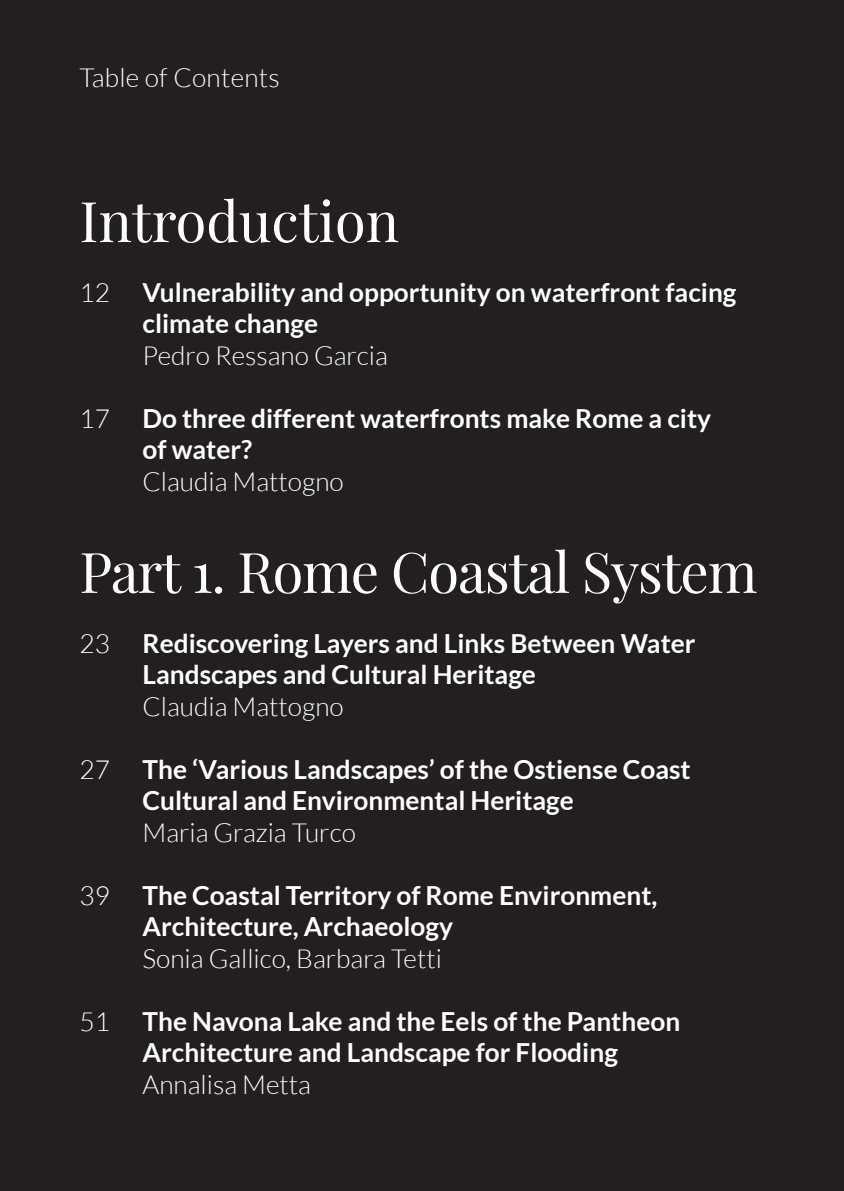
<style>
.page{position:relative;width:844px;height:1191px;background:#fff}
.page>*{position:absolute;margin:0;border:0;box-sizing:border-box;transform-origin:0 0}
.t1{font:56px "Playfair Display";letter-spacing:-.02em;color:#fff}
.t2{font:56px "Playfair Display";color:#fff}
.t3{font:700 26.25px/31.5px "Lato";color:#fff}
.t4{font:300 26.25px "Lato";color:#fff}
.s1{font-weight:300}
</style>
<div class="page">
<div style="left:0;top:0;width:843px;height:1191px;background:#231f20"></div>
<p class="t4" style="left:79px;top:64px;width:202px">Table of Contents</p>
<h1 class="t2" style="left:79px;top:177px;width:321px">Introduction</h1>
<p class="t3" style="left:142px;top:276px;width:595px;text-indent:-63px"><span class="s1">12</span> Vulnerability and opportunity on waterfront facing climate change</p>
<p class="t4" style="left:142px;top:341px;width:247px">Pedro Ressano Garcia</p>
<p class="t3" style="left:142px;top:402px;width:570px;text-indent:-63px"><span class="s1">17</span> Do three different waterfronts make Rome a city of water?</p>
<p class="t4" style="left:142px;top:467px;width:203px">Claudia Mattogno</p>
<h1 class="t1" style="left:79px;top:528px;width:679px">Part 1. Rome Coastal System</h1>
<p class="t3" style="left:142px;top:627px;width:554px;text-indent:-63px"><span class="s1">23</span> Rediscovering Layers and Links Between Water<br>Landscapes and Cultural Heritage</p>
<p class="t4" style="left:142px;top:692px;width:203px">Claudia Mattogno</p>
<p class="t3" style="left:142px;top:753px;width:549px;text-indent:-63px"><span class="s1">27</span> The ‘Various Landscapes’ of the Ostiense Coast<br>Cultural and Environmental Heritage</p>
<p class="t4" style="left:142px;top:818px;width:215px">Maria Grazia Turco</p>
<p class="t3" style="left:142px;top:879px;width:516px;text-indent:-63px"><span class="s1">39</span> The Coastal Territory of Rome Environment,<br>Architecture, Archaeology</p>
<p class="t4" style="left:142px;top:944px;width:301px">Sonia Gallico, Barbara Tetti</p>
<p class="t3" style="left:79px;top:1005px;width:602px;text-align:center"><span class="s1">51</span> The Navona Lake and the Eels of the Pantheon<br>Architecture and Landscape for Flooding</p>
<p class="t4" style="left:142px;top:1070px;width:170px">Annalisa Metta</p>
</div>
